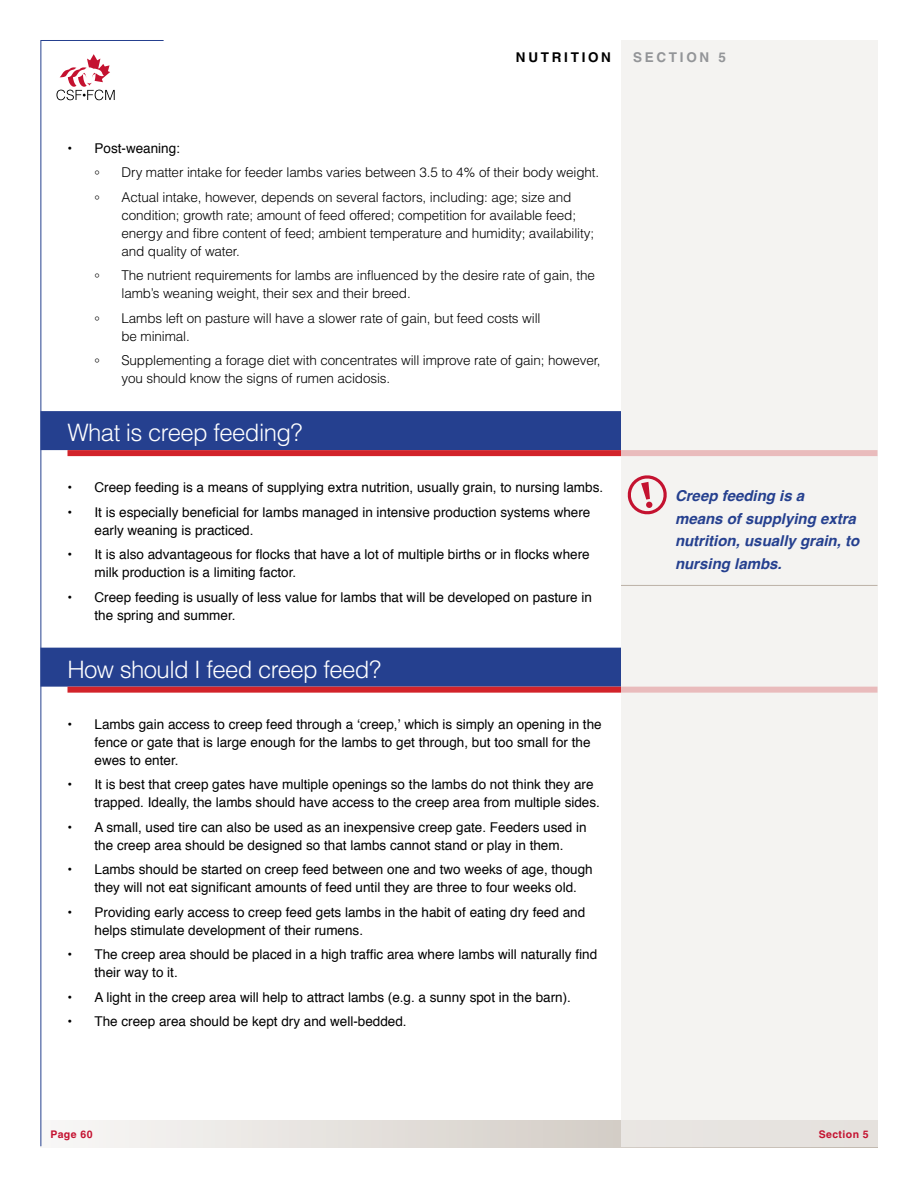
<style>
.page{position:relative;width:918px;height:1188px;background:#fff}
.page>*{position:absolute;margin:0;border:0;box-sizing:border-box;transform-origin:0 0}
.t1{font:300 24px "Helvetica LT Std";letter-spacing:-.025em;color:#fff}
.t2{font:italic 700 15px/22.5px "Helvetica";color:#25408f}
.t3{font:13.5px/18px "Helvetica";color:#000}
.t4{font:300 13.5px/18px "Helvetica LT Std";letter-spacing:-.01em;color:#000}
.t5{font:700 13.5px "Helvetica";letter-spacing:.2em;color:#000}
.t6{font:700 13.5px "Helvetica";letter-spacing:.2em;color:#939598}
.t7{font:700 10.5px "Helvetica";letter-spacing:.04em;color:#c41230}
</style>
<div class="page">
<svg style="left:164px;top:1120px;width:457px;height:27px;background:#e2ddd9"></svg>
<div style="left:40px;top:411px;width:581px;height:39px;background:#25408f"></div>
<div style="left:68px;top:450px;width:810px;height:6px;background:#d2232a"></div>
<div style="left:40px;top:648px;width:581px;height:39px;background:#25408f"></div>
<div style="left:68px;top:687px;width:810px;height:6px;background:#d2232a"></div>
<div style="left:621px;top:40px;width:257px;height:1107px;background:#f1efed"></div>
<svg style="left:40px;top:40px;width:124px;height:1107px"></svg>
<hr style="left:621px;top:585px;width:257px;height:1px;background:#bbb1a6">
<svg style="left:628px;top:475px;width:39px;height:39px"></svg>
<p class="t5" style="left:516px;top:49px;width:97px">NUTRITION</p>
<p class="t6" style="left:633px;top:49px;width:94px">SECTION 5</p>
<p class="t3" style="left:68px;top:140px;width:114px">• Post-weaning:</p>
<p class="t4" style="left:94px;top:167px;width:7px">°</p>
<p class="t4" style="left:121px;top:164px;width:479px">Dry matter intake for feeder lambs varies between 3.5 to 4% of their body weight.</p>
<p class="t4" style="left:94px;top:191px;width:7px">°</p>
<p class="t4" style="left:121px;top:188px;width:474px">Actual intake, however, depends on several factors, including: age; size and condition; growth rate; amount of feed offered; competition for available feed; energy and fibre content of feed; ambient temperature and humidity; availability; and quality of water.</p>
<p class="t4" style="left:94px;top:270px;width:7px">°</p>
<p class="t4" style="left:121px;top:267px;width:475px">The nutrient requirements for lambs are influenced by the desire rate of gain, the lamb’s weaning weight, their sex and their breed.</p>
<p class="t4" style="left:94px;top:312px;width:7px">°</p>
<p class="t4" style="left:121px;top:309px;width:421px">Lambs left on pasture will have a slower rate of gain, but feed costs will be minimal.</p>
<p class="t4" style="left:94px;top:354px;width:7px">°</p>
<p class="t4" style="left:121px;top:351px;width:481px">Supplementing a forage diet with concentrates will improve rate of gain; however, you should know the signs of rumen acidosis.</p>
<h1 class="t1" style="left:68px;top:418px;width:237px">What is creep feeding?</h1>
<p class="t3" style="left:68px;top:479px;width:537px">• Creep feeding is a means of supplying extra nutrition, usually grain, to nursing lambs.</p>
<p class="t3" style="left:94px;top:504px;width:497px;text-indent:-27px">• It is especially beneficial for lambs managed in intensive production systems where early weaning is practiced.</p>
<p class="t3" style="left:94px;top:546px;width:497px;text-indent:-27px">• It is also advantageous for flocks that have a lot of multiple births or in flocks where milk production is a limiting factor.</p>
<p class="t3" style="left:94px;top:589px;width:499px;text-indent:-27px">• Creep feeding is usually of less value for lambs that will be developed on pasture in the spring and summer.</p>
<h1 class="t1" style="left:68px;top:654px;width:315px">How should I feed creep feed?</h1>
<p class="t3" style="left:94px;top:716px;width:509px;text-indent:-27px">• Lambs gain access to creep feed through a ‘creep,’ which is simply an opening in the fence or gate that is large enough for the lambs to get through, but too small for the ewes to enter.</p>
<p class="t3" style="left:94px;top:776px;width:507px;text-indent:-27px">• It is best that creep gates have multiple openings so the lambs do not think they are trapped. Ideally, the lambs should have access to the creep area from multiple sides.</p>
<p class="t3" style="left:68px;top:819px;width:521px;text-align:center">• A small, used tire can also be used as an inexpensive creep gate. Feeders used in the creep area should be designed so that lambs cannot stand or play in them.</p>
<p class="t3" style="left:94px;top:861px;width:500px;text-indent:-27px">• Lambs should be started on creep feed between one and two weeks of age, though they will not eat significant amounts of feed until they are three to four weeks old.</p>
<p class="t3" style="left:94px;top:904px;width:492px;text-indent:-27px">• Providing early access to creep feed gets lambs in the habit of eating dry feed and helps stimulate development of their rumens.</p>
<p class="t3" style="left:94px;top:946px;width:504px;text-indent:-27px">• The creep area should be placed in a high traffic area where lambs will naturally find their way to it.</p>
<p class="t3" style="left:68px;top:988px;width:505px">• A light in the creep area will help to attract lambs (e.g. a sunny spot in the barn).</p>
<p class="t3" style="left:68px;top:1013px;width:341px">• The creep area should be kept dry and well-bedded.</p>
<p class="t7" style="left:51px;top:1128px;width:43px">Page 60</p>
<p class="t2" style="left:675px;top:485px;width:186px">Creep feeding is a<br>means of supplying extra nutrition, usually grain, to nursing lambs.</p>
<p class="t7" style="left:819px;top:1128px;width:52px">Section 5</p>
</div>
